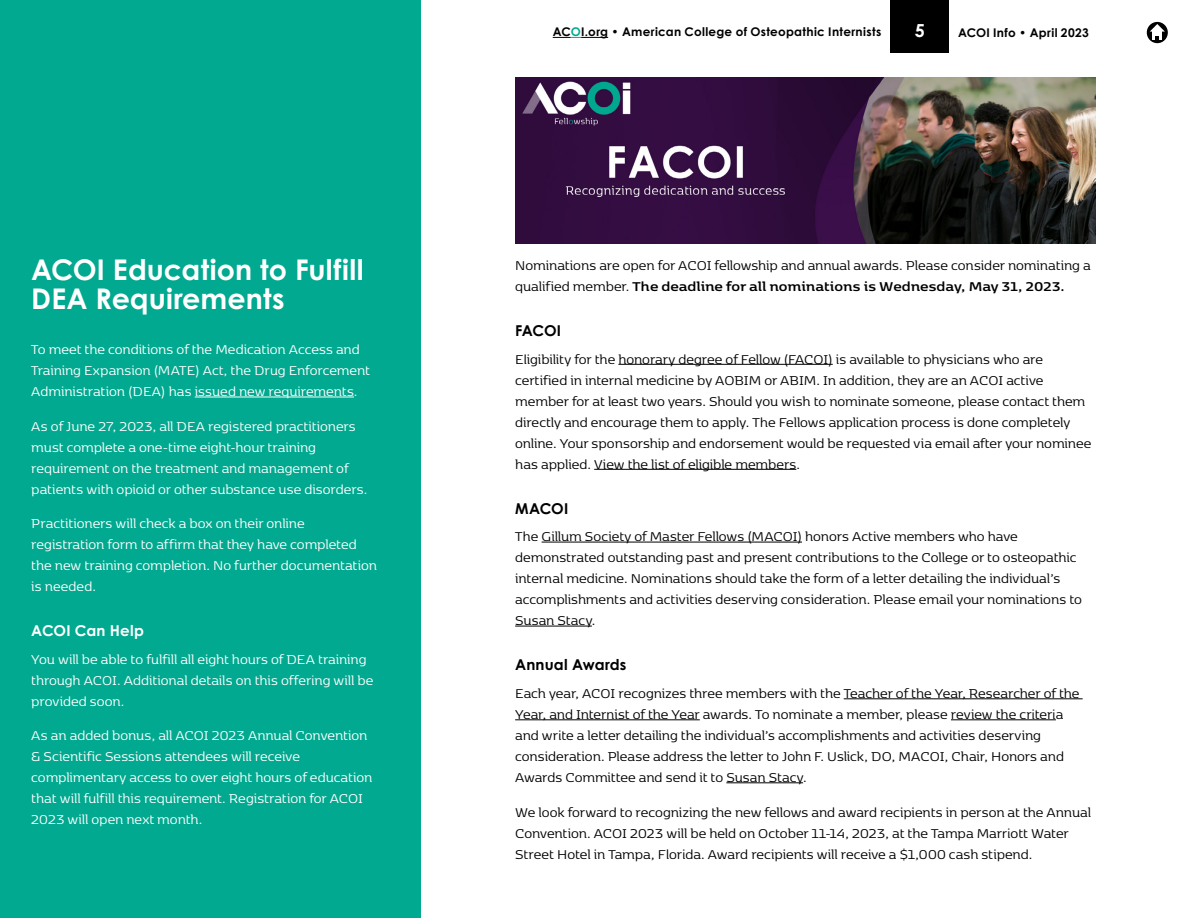
<style>
.page{position:relative;width:1188px;height:918px;background:#fff}
.page>*{position:absolute;margin:0;border:0;box-sizing:border-box;transform-origin:0 0}
.t1{font:700 28.5px/28.5px "Century Gothic Pro";letter-spacing:.005em;color:#fff}
.t2{font:700 18px "Century Gothic Pro";color:#fff}
.t3{font:15px/21px "Kobenhavn";color:#000}
.t4{font:15px/21px "Kobenhavn";color:#fff}
.t5{font:700 15px "Century Gothic Pro";letter-spacing:.01em;color:#000}
.t6{font:700 15px "Century Gothic Pro";letter-spacing:.015em;color:#fff}
.t7{font:700 12px "Century Gothic Pro";letter-spacing:.025em;color:#000}
.s1{color:#00a98f}
.s2{font-weight:700}
</style>
<div class="page">
<div style="left:890px;top:0;width:59px;height:53px;background:#000"></div>
<svg style="left:553px;top:37px;width:55px;height:1px"></svg>
<div style="left:0;top:0;width:420px;height:918px;background:#00a98f"></div>
<hr style="left:195px;top:397px;width:159px;height:1px;background:#fff">
<img style="left:515px;top:77px;width:580px;height:166px">
<hr style="left:618px;top:364px;width:215px;height:1px;background:#000">
<hr style="left:594px;top:469px;width:202px;height:1px;background:#000">
<hr style="left:542px;top:542px;width:260px;height:1px;background:#000">
<hr style="left:515px;top:626px;width:77px;height:1px;background:#000">
<hr style="left:844px;top:699px;width:239px;height:1px;background:#000">
<hr style="left:515px;top:720px;width:185px;height:1px;background:#000">
<hr style="left:951px;top:720px;width:105px;height:1px;background:#000">
<hr style="left:726px;top:783px;width:77px;height:1px;background:#000">
<div style="left:1147px;top:22px;width:21px;height:21px;background:#000;border-radius:50%"></div>
<svg style="left:1150px;top:24px;width:15px;height:16px"></svg>
<h1 class="t1" style="left:31px;top:255px;width:334px">ACOI Education to Fulfill<br>DEA Requirements</h1>
<p class="t4" style="left:31px;top:338px;width:340px">To meet the conditions of the Medication Access and<br>Training Expansion (MATE) Act, the Drug Enforcement<br>Administration (DEA) has issued new requirements.</p>
<p class="t4" style="left:31px;top:415px;width:337px">As of June 27, 2023, all DEA registered practitioners must complete a one-time eight-hour training requirement on the treatment and management of patients with opioid or other substance use disorders.</p>
<p class="t4" style="left:31px;top:512px;width:347px">Practitioners will check a box on their online registration form to affirm that they have completed the new training completion. No further documentation is needed.</p>
<p class="t6" style="left:31px;top:621px;width:114px">ACOI Can Help</p>
<p class="t4" style="left:31px;top:648px;width:344px">You will be able to fulfill all eight hours of DEA training through ACOI. Additional details on this offering will be provided soon.</p>
<p class="t4" style="left:31px;top:725px;width:343px">As an added bonus, all ACOI 2023 Annual Convention &amp; Scientific Sessions attendees will receive complimentary access to over eight hours of education that will fulfill this requirement. Registration for ACOI 2023 will open next month.</p>
<p class="t7" style="left:553px;top:24px;width:330px">AC<span class="s1">O</span>I.org • American College of Osteopathic Internists</p>
<p class="t2" style="left:915px;top:19px;width:12px">5</p>
<p class="t7" style="left:958px;top:25px;width:132px">ACOI Info • April 2023</p>
<p class="t3" style="left:515px;top:254px;width:577px">Nominations are open for ACOI fellowship and annual awards. Please consider nominating a qualified member. <span class="s2">The deadline for all nominations is Wednesday, May 31, 2023.</span></p>
<p class="t5" style="left:515px;top:321px;width:48px">FACOI</p>
<p class="t3" style="left:515px;top:348px;width:578px">Eligibility for the honorary degree of Fellow (FACOI) is available to physicians who are certified in internal medicine by AOBIM or ABIM. In addition, they are an ACOI active member for at least two years. Should you wish to nominate someone, please contact them directly and encourage them to apply. The Fellows application process is done completely online. Your sponsorship and endorsement would be requested via email after your nominee has applied. View the list of eligible members.</p>
<p class="t5" style="left:515px;top:499px;width:55px">MACOI</p>
<p class="t3" style="left:515px;top:525px;width:568px">The Gillum Society of Master Fellows (MACOI) honors Active members who have demonstrated outstanding past and present contributions to the College or to osteopathic internal medicine. Nominations should take the form of a letter detailing the individual’s accomplishments and activities deserving consideration. Please email your nominations to Susan Stacy.</p>
<p class="t5" style="left:515px;top:656px;width:113px">Annual Awards</p>
<p class="t3" style="left:515px;top:682px;width:566px">Each year, ACOI recognizes three members with the Teacher of the Year, Researcher of the Year, and Internist of the Year awards. To nominate a member, please review the criteria and write a letter detailing the individual’s accomplishments and activities deserving consideration. Please address the letter to John F. Uslick, DO, MACOI, Chair, Honors and Awards Committee and send it to Susan Stacy.</p>
<p class="t3" style="left:515px;top:801px;width:577px">We look forward to recognizing the new fellows and award recipients in person at the Annual<br>Convention. ACOI 2023 will be held on October 11-14, 2023, at the Tampa Marriott Water<br>Street Hotel in Tampa, Florida. Award recipients will receive a $1,000 cash stipend.</p>
</div>
